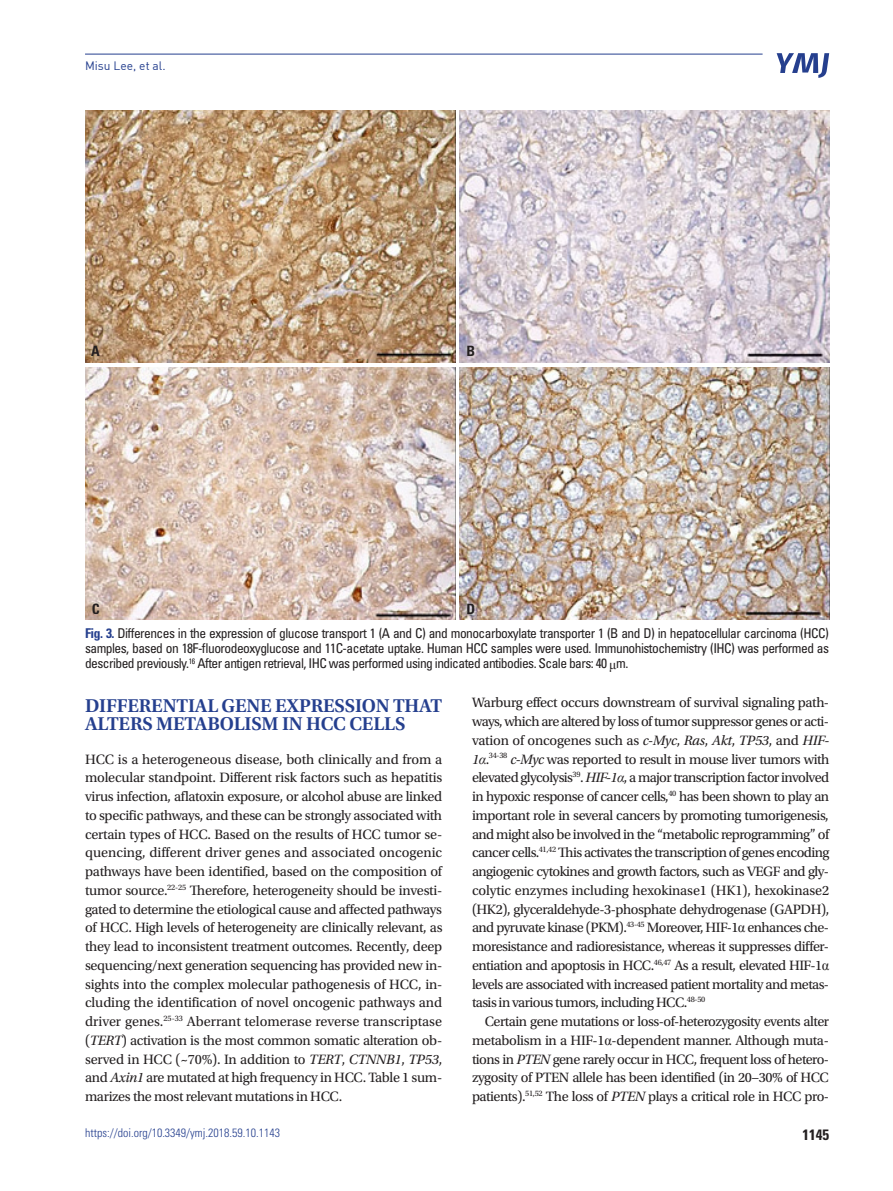
<style>
.page{position:relative;width:893px;height:1191px;background:#fff}
.page>*{position:absolute;margin:0;border:0;box-sizing:border-box;transform-origin:0 0}
.큰제목{font:600 19.5px/18.8px "Utopia Std";letter-spacing:-.01em;color:#253f8e}
.t1{font:700 condensed 15px "Univers LT Std";color:#231f20}
.본문{font:14.25px/18.8px "Utopia Std";letter-spacing:-.03em;color:#231f20;text-align:justify}
.t2{font:700 condensed 14.25px "Univers LT Std";color:#231f20}
.그림제목{font:condensed 13.5px/15px "Univers LT Std";letter-spacing:-.04em;color:#231f20;text-align:justify}
.t3{font:300 condensed 12px "Univers LT Std";color:#253f8e}
.교신저자{font:12px "Dinreg";color:#253f8e}
.s1{font-weight:700;color:#253f8e}
.s2{font-family:"Times New Roman";font-stretch:normal}
.s3{font-style:italic}
.s4{font-family:"Times New Roman";font-style:italic}
.s5{font-family:"Times New Roman"}
</style>
<div class="page">
<svg style="left:777px;top:53px;width:52px;height:25px"></svg>
<hr style="left:85px;top:54px;width:678px;height:1px;background:#253f8e">
<img style="left:85px;top:111px;width:370px;height:251px">
<img style="left:459px;top:111px;width:370px;height:251px">
<img style="left:85px;top:368px;width:370px;height:252px">
<img style="left:459px;top:368px;width:370px;height:252px">
<p class="교신저자" style="left:85px;top:58px;width:82px">Misu Lee, et al.</p>
<p class="t2" style="left:91px;top:343px;width:10px">A</p>
<p class="t2" style="left:466px;top:343px;width:10px">B</p>
<p class="t2" style="left:92px;top:600px;width:9px">C</p>
<p class="t2" style="left:466px;top:600px;width:10px">D</p>
<p class="그림제목" style="left:85px;top:626px;width:746px"><span class="s1">Fig. 3.</span> Differences in the expression of glucose transport 1 (A and C) and monocarboxylate transporter 1 (B and D) in hepatocellular carcinoma (HCC) samples, based on 18F-fluorodeoxyglucose and 11C-acetate uptake. Human HCC samples were used. Immunohistochemistry (IHC) was performed as described previously.<sup>16</sup> After antigen retrieval, IHC was performed using indicated antibodies. Scale bars: 40 <span class="s2">μ</span>m.</p>
<p class="큰제목" style="left:85px;top:696px;width:359px">DIFFERENTIAL GENE EXPRESSION THAT<br>ALTERS METABOLISM IN HCC CELLS</p>
<p class="본문" style="left:85px;top:750px;width:359px">HCC is a heterogeneous disease, both clinically and from a molecular standpoint. Different risk factors such as hepatitis virus infection, aflatoxin exposure, or alcohol abuse are linked to specific pathways, and these can be strongly associated with certain types of HCC. Based on the results of HCC tumor se&shy;quencing, different driver genes and associated oncogenic pathways have been identified, based on the composition of tumor source.<sup>22-25</sup> Therefore, heterogeneity should be investi&shy;gated to determine the etiological cause and affected pathways of HCC. High levels of heterogeneity are clinically relevant, as they lead to inconsistent treatment outcomes. Recently, deep sequencing/next generation sequencing has provided new in&shy;sights into the complex molecular pathogenesis of HCC, in&shy;cluding the identification of novel oncogenic pathways and driver genes.<sup>25-33</sup> Aberrant telomerase reverse transcriptase (<span class="s3">TERT</span>) activation is the most common somatic alteration ob&shy;served in HCC (~70%). In addition to <span class="s3">TERT</span>, <span class="s3">CTNNB1</span>, <span class="s3">TP53</span>, and <span class="s3">Axin1</span> are mutated at high frequency in HCC. Table 1 sum&shy;marizes the most relevant mutations in HCC.</p>
<p class="t3" style="left:85px;top:1125px;width:197px">https://doi.org/10.3349/ymj.2018.59.10.1143</p>
<p class="본문" style="left:472px;top:693px;width:359px">Warburg effect occurs downstream of survival signaling path&shy;ways, which are altered by loss of tumor suppressor genes or acti&shy;vation of oncogenes such as <span class="s3">c-Myc</span>, <span class="s3">Ras</span>, <span class="s3">Akt</span>, <span class="s3">TP53</span>, and <span class="s3">HIF-1</span><span class="s4">α</span>.<sup>34-38</sup> <span class="s3">c-Myc</span> was reported to result in mouse liver tumors with elevated glycolysis<sup>39</sup>. <span class="s3">HIF-1</span><span class="s4">α</span>, a major transcription factor involved in hypoxic response of cancer cells,<sup>40</sup> has been shown to play an important role in several cancers by promoting tumorigenesis, and might also be involved in the “metabolic reprogramming” of cancer cells.<sup>41,42</sup> This activates the transcription of genes encoding angiogenic cytokines and growth factors, such as VEGF and gly&shy;colytic enzymes including hexokinase1 (HK1), hexokinase2 (HK2), glyceraldehyde-3-phosphate dehydrogenase (GAPDH), and pyruvate kinase (PKM).<sup>43-45</sup> Moreover, HIF-1<span class="s5">α</span> enhances che&shy;moresistance and radioresistance, whereas it suppresses differ&shy;entiation and apoptosis in HCC.<sup>46,47</sup> As a result, elevated HIF-1<span class="s5">α </span>levels are associated with increased patient mortality and metas&shy;tasis in various tumors, including HCC.<sup>48-50</sup></p>
<p class="본문" style="left:472px;top:1012px;width:359px;text-indent:13px">Certain gene mutations or loss-of-heterozygosity events alter metabolism in a HIF-1<span class="s5">α</span>-dependent manner. Although muta&shy;tions in <span class="s3">PTEN</span> gene rarely occur in HCC, frequent loss of hetero&shy;zygosity of PTEN allele has been identified (in 20−30% of HCC patients).<sup>51,52</sup> The loss of <span class="s3">PTEN</span> plays a critical role in HCC pro-</p>
<p class="t1" style="left:802px;top:1125px;width:28px">1145</p>
</div>
